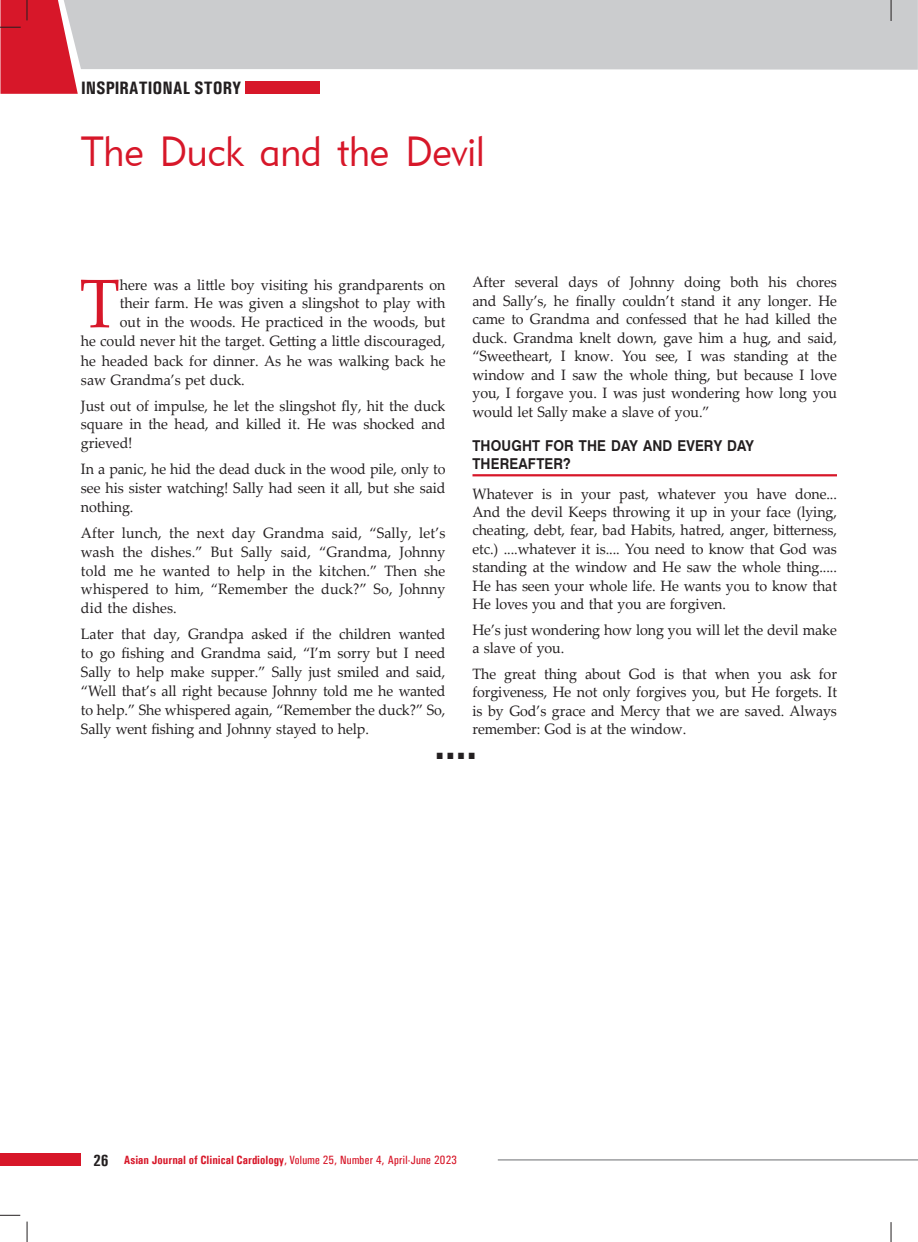
<style>
.page{position:relative;width:918px;height:1242px;background:#fff}
.page>*{position:absolute;margin:0;border:0;box-sizing:border-box;transform-origin:0 0}
.t1{font:68.85px "Palatino Linotype";color:#d71729;scale:.95 1}
.t2{font:42px "Geometric 415 BT Lite A";color:#d71729;scale:.9 1}
.t3{font:700 condensed 18px "Univers";color:#231f20}
.t4{font:15px/18.5px "Palatino Linotype";letter-spacing:-.005em;color:#231f20;text-align:justify;scale:.95 1}
.t5{font:700 15px/18px "Swiss 721 BT";letter-spacing:.01em;color:#231f20;scale:.9 1}
.t6{font:13.5px "Arial";color:#231f20;scale:.9 1}
.t7{font:700 condensed 12px "Univers";color:#d71729}
.s1{font-size:16.5px;color:#231f20}
.s2{font-family:"Univers Condensed";font-weight:400;font-stretch:normal}
</style>
<div class="page">
<div style="left:78px;top:0;width:840px;height:70px;background:#cbccce"></div>
<svg style="left:0;top:0;width:78px;height:94px;background:#d83443"></svg>
<svg style="left:27px;top:1222px;width:1px;height:20px"></svg>
<svg style="left:0;top:1215px;width:20px;height:1px"></svg>
<svg style="left:891px;top:0;width:1px;height:21px"></svg>
<svg style="left:891px;top:1222px;width:1px;height:20px"></svg>
<div style="left:0;top:1154px;width:81px;height:12px;background:#d71729"></div>
<hr style="left:498px;top:1160px;width:420px;height:1px;background:#6c6d70">
<div style="left:245px;top:81px;width:74px;height:13px;background:#d71729"></div>
<hr style="left:472px;top:474px;width:365px;height:2px;background:#d71729">
<p class="t3" style="left:81px;top:77px;width:162px">INSPIRATIONAL STORY</p>
<h2 class="t2" style="left:81px;top:126px;width:450px">The Duck and the Devil</h2>
<h1 class="t1" style="left:80px;top:255px;width:44px">T</h1>
<p class="t4" style="left:120px;top:275px;width:344px">here was a little boy visiting his grandparents on</p>
<p class="t4" style="left:120px;top:294px;width:344px">their farm. He was given a slingshot to play with</p>
<p class="t4" style="left:120px;top:312px;width:344px">out in the woods. He practiced in the woods, but</p>
<p class="t4" style="left:81px;top:331px;width:385px">he could never hit the target. Getting a little discouraged,</p>
<p class="t4" style="left:81px;top:351px;width:385px">he headed back for dinner. As he was walking back he</p>
<p class="t4" style="left:81px;top:370px;width:174px">saw Grandma’s pet duck.</p>
<p class="t4" style="left:81px;top:395px;width:385px;line-height:18.9px">Just out of impulse, he let the slingshot fly, hit the duck square in the head, and killed it. He was shocked and grieved!</p>
<p class="t4" style="left:81px;top:459px;width:385px;line-height:18.9px">In a panic, he hid the dead duck in the wood pile, only to see his sister watching! Sally had seen it all, but she said nothing.</p>
<p class="t4" style="left:81px;top:523px;width:385px;line-height:18.9px">After lunch, the next day Grandma said, “Sally, let’s wash the dishes.” But Sally said, “Grandma, Johnny told me he wanted to help in the kitchen.” Then she whispered to him, “Remember the duck?” So, Johnny did the dishes.</p>
<p class="t4" style="left:81px;top:624px;width:385px;line-height:18.9px">Later that day, Grandpa asked if the children wanted to go fishing and Grandma said, “I’m sorry but I need Sally to help make supper.” Sally just smiled and said, “Well that’s all right because Johnny told me he wanted to help.” She whispered again, “Remember the duck?” So, Sally went fishing and Johnny stayed to help.</p>
<p class="t4" style="left:472px;top:273px;width:385px">After several days of Johnny doing both his chores and Sally’s, he finally couldn’t stand it any longer. He came to Grandma and confessed that he had killed the duck. Grandma knelt down, gave him a hug, and said, “Sweetheart, I know. You see, I was standing at the window and I saw the whole thing, but because I love you, I forgave you. I was just wondering how long you would let Sally make a slave of you.”</p>
<p class="t5" style="left:472px;top:436px;width:314px">THOUGHT FOR THE DAY AND EVERY DAY<br>THEREAFTER?</p>
<p class="t4" style="left:472px;top:484px;width:385px">Whatever is in your past, whatever you have done...<br>And the devil Keeps throwing it up in your face (lying, cheating, debt, fear, bad Habits, hatred, anger, bitterness, etc.) ....whatever it is.... You need to know that God was standing at the window and He saw the whole thing.....<br>He has seen your whole life. He wants you to know that He loves you and that you are forgiven.</p>
<p class="t4" style="left:472px;top:620px;width:385px">He’s just wondering how long you will let the devil make a slave of you.</p>
<p class="t4" style="left:472px;top:664px;width:385px">The great thing about God is that when you ask for forgiveness, He not only forgives you, but He forgets. It is by God’s grace and Mercy that we are saved. Always remember: God is at the window.</p>
<p class="t6" style="left:436px;top:745px;width:45px">■ ■ ■ ■</p>
<p class="t7" style="left:93px;top:1153px;width:366px"><span class="s1">26</span> Asian Journal of Clinical Cardiology<span class="s2">, Volume 25, Number 4, April-June 2023</span></p>
</div>
